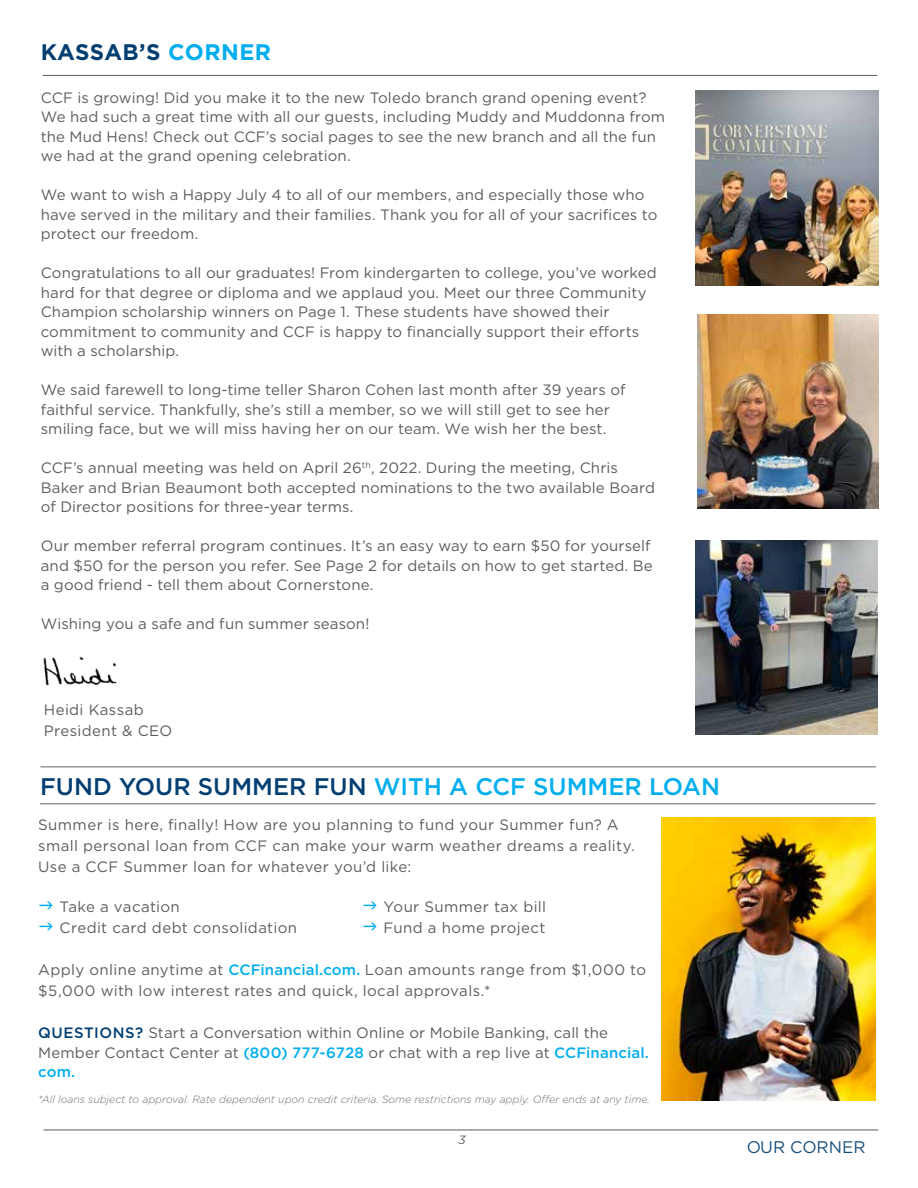
<style>
.page{position:relative;width:918px;height:1188px;background:#fff}
.page>*{position:absolute;margin:0;border:0;box-sizing:border-box;transform-origin:0 0}
.t1{font:500 24px "Gotham";color:#00aeef}
.t2{font:700 22.5px "Gotham";letter-spacing:.015em;color:#003e72}
.t3{font:16.8px "Gotham";color:#003e72}
.t4{font:15px/19.5px "Gotham";letter-spacing:.01em;color:#5d5d60}
.t5{font:15px "Gotham";letter-spacing:.03em;color:#5d5d60}
.t6{font:italic 12px "Gotham";color:#5d5d60}
.t7{font:italic 300 10.5px "Gotham";color:#6d6e70}
.s1{color:#00aeef}
.s2{color:#003e72}
.s3{font-weight:500;color:#00aeef}
.s4{font-weight:500;color:#003e72}
</style>
<div class="page">
<img style="left:43px;top:656px;width:74px;height:30px">
<hr style="left:43px;top:75px;width:834px;height:1px;background:#5d5d60">
<hr style="left:44px;top:1130px;width:834px;height:1px;background:#5d5d60">
<img style="left:697px;top:314px;width:182px;height:195px">
<img style="left:696px;top:91px;width:183px;height:194px">
<img style="left:696px;top:540px;width:181px;height:195px">
<hr style="left:40px;top:803px;width:836px;height:1px;background:#636466">
<img style="left:662px;top:818px;width:214px;height:282px">
<hr style="left:40px;top:766px;width:836px;height:1px;background:#636466">
<h2 class="t2" style="left:41px;top:37px;width:232px">KASSAB’S <span class="s1">CORNER</span></h2>
<p class="t4" style="left:41px;top:87px;width:626px">CCF is growing! Did you make it to the new Toledo branch grand opening event?<br>We had such a great time with all our guests, including Muddy and Muddonna from the Mud Hens! Check out CCF’s social pages to see the new branch and all the fun we had at the grand opening celebration.</p>
<p class="t4" style="left:41px;top:185px;width:618px">We want to wish a Happy July 4 to all of our members, and especially those who have served in the military and their families. Thank you for all of your sacrifices to protect our freedom.</p>
<p class="t4" style="left:41px;top:263px;width:618px">Congratulations to all our graduates! From kindergarten to college, you’ve worked hard for that degree or diploma and we applaud you. Meet our three Community Champion scholarship winners on Page 1. These students have showed their commitment to community and CCF is happy to financially support their efforts with a scholarship.</p>
<p class="t4" style="left:41px;top:380px;width:586px">We said farewell to long-time teller Sharon Cohen last month after 39 years of faithful service. Thankfully, she’s still a member, so we will still get to see her smiling face, but we will miss having her on our team. We wish her the best.</p>
<p class="t4" style="left:41px;top:458px;width:616px">CCF’s annual meeting was held on April 26<sup>th</sup>, 2022. During the meeting, Chris<br>Baker and Brian Beaumont both accepted nominations to the two available Board of Director positions for three-year terms.</p>
<p class="t4" style="left:41px;top:536px;width:613px">Our member referral program continues. It’s an easy way to earn $50 for yourself and $50 for the person you refer. See Page 2 for details on how to get started. Be a good friend - tell them about Cornerstone.</p>
<p class="t4" style="left:41px;top:614px;width:330px">Wishing you a safe and fun summer season!</p>
<p class="t4" style="left:44px;top:699px;width:130px;line-height:21px">Heidi Kassab<br>President &amp; CEO</p>
<h1 class="t1" style="left:40px;top:771px;width:682px"><span class="s2">FUND YOUR SUMMER FUN</span> WITH A CCF SUMMER LOAN</h1>
<p class="t4" style="left:38px;top:814px;width:598px;line-height:21px">Summer is here, finally! How are you planning to fund your Summer fun? A small personal loan from CCF can make your warm weather dreams a reality.<br>Use a CCF Summer loan for whatever you’d like:</p>
<p class="t4" style="left:60px;top:897px;width:122px">Take a vacation</p>
<p class="t4" style="left:384px;top:897px;width:164px">Your Summer tax bill</p>
<p class="t4" style="left:60px;top:918px;width:239px">Credit card debt consolidation</p>
<p class="t5" style="left:384px;top:919px;width:164px">Fund a home project</p>
<p class="t4" style="left:38px;top:959px;width:609px;line-height:21px">Apply online anytime at <span class="s3">CCFinancial.com.</span> Loan amounts range from $1,000 to $5,000 with low interest rates and quick, local approvals.*</p>
<p class="t4" style="left:38px;top:1023px;width:612px"><span class="s4">QUESTIONS?</span> Start a Conversation within Online or Mobile Banking, call the<br>Member Contact Center at <span class="s3">(800) 777-6728</span> or chat with a rep live at <span class="s3">CCFinancial. com.</span></p>
<p class="t7" style="left:38px;top:1092px;width:613px">*All loans subject to approval. Rate dependent upon credit criteria. Some restrictions may apply. Offer ends at any time.</p>
<p class="t6" style="left:458px;top:1132px;width:9px">3</p>
<p class="t3" style="left:746px;top:1136px;width:121px">OUR CORNER</p>
</div>
